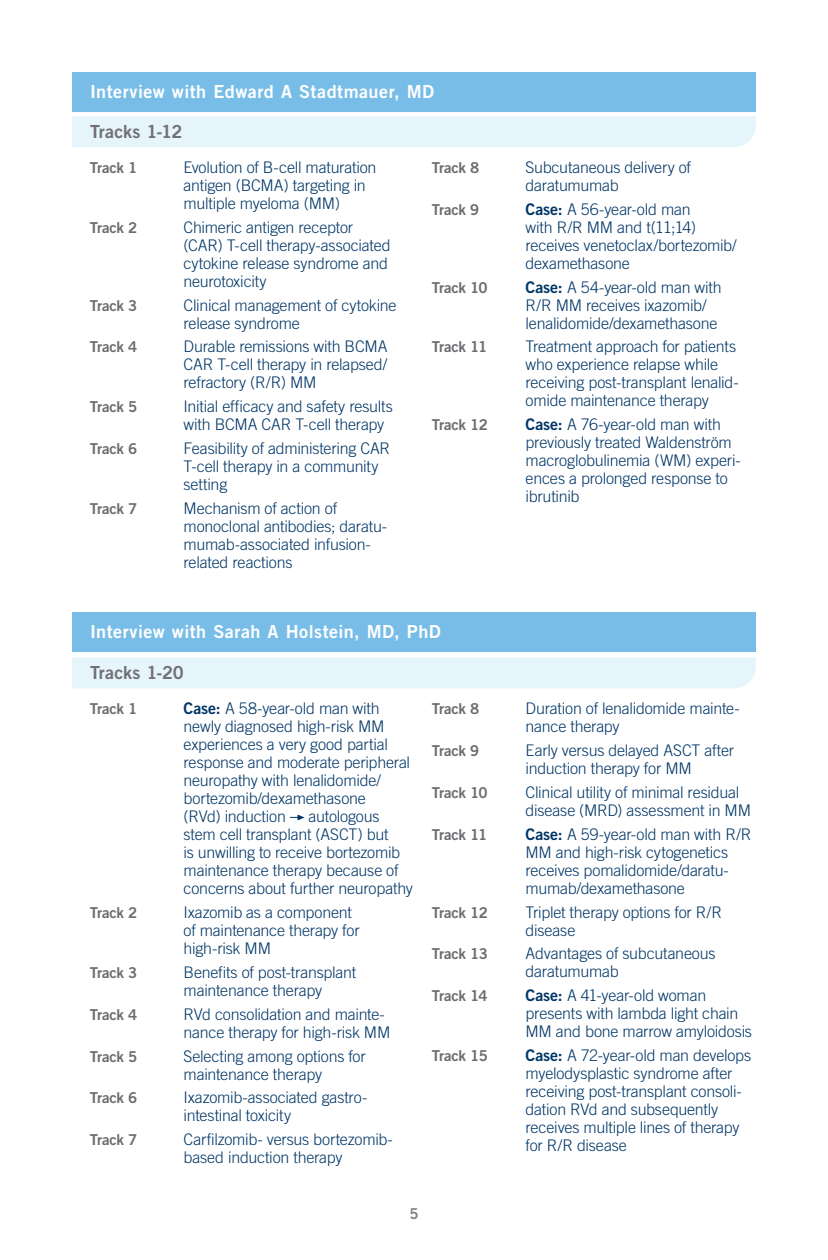
<style>
.page{position:relative;width:828px;height:1260px;background:#fff}
.page>*{position:absolute;margin:0;border:0;box-sizing:border-box;transform-origin:0 0}
._07A__Section_Subhea{font:18px "Trade Gothic LT Std Bd 2";letter-spacing:.025em;color:#fff}
._05__Main_HEADER{font:18px "Trade Gothic LT Std Bd 2";color:#717074}
._08__INTVW__CD_Track{font:300 16px/18px "Trade Gothic LT Std";letter-spacing:-.015em;color:#003667}
._08__INTVW__CD_Track-2{font:15px "Trade Gothic LT Std Bd 2";letter-spacing:-.025em;color:#6c6d70}
.t1{font:15px "Trade Gothic LT Std Bd 2";color:#808285}
.s1{font-family:"Trade Gothic LT Std Bd 2";font-weight:400}
</style>
<div class="page">
<div style="left:72px;top:116px;width:684px;height:31px;background:#e6f4fb"></div>
<div style="left:72px;top:657px;width:684px;height:31px;background:#e6f4fb"></div>
<div style="left:72px;top:72px;width:684px;height:40px;background:#78bde8"></div>
<svg style="left:290px;top:814px;width:14px;height:6px"></svg>
<div style="left:72px;top:612px;width:684px;height:40px;background:#78bde8"></div>
<p class="_07A__Section_Subhea" style="left:90px;top:81px;width:346px">Interview with Edward A Stadtmauer, MD</p>
<p class="_05__Main_HEADER" style="left:90px;top:120px;width:94px">Tracks 1-12</p>
<p class="_08__INTVW__CD_Track-2" style="left:90px;top:159px;width:49px">Track 1</p>
<p class="_08__INTVW__CD_Track" style="left:184px;top:158px;width:194px">Evolution of B-cell maturation antigen (BCMA) targeting in multiple myeloma (MM)</p>
<p class="_08__INTVW__CD_Track-2" style="left:90px;top:218px;width:49px">Track 2</p>
<p class="_08__INTVW__CD_Track" style="left:184px;top:218px;width:209px">Chimeric antigen receptor (CAR) T-cell therapy-associated cytokine release syndrome and neurotoxicity</p>
<p class="_08__INTVW__CD_Track-2" style="left:90px;top:296px;width:49px">Track 3</p>
<p class="_08__INTVW__CD_Track" style="left:184px;top:296px;width:214px">Clinical management of cytokine release syndrome</p>
<p class="_08__INTVW__CD_Track-2" style="left:90px;top:338px;width:49px">Track 4</p>
<p class="_08__INTVW__CD_Track" style="left:184px;top:338px;width:205px;text-align:justify">Durable remissions with BCMA CAR T-cell therapy in relapsed/ refractory (R/R) MM</p>
<p class="_08__INTVW__CD_Track-2" style="left:90px;top:398px;width:49px">Track 5</p>
<p class="_08__INTVW__CD_Track" style="left:184px;top:397px;width:211px">Initial efficacy and safety results with BCMA CAR T-cell therapy</p>
<p class="_08__INTVW__CD_Track-2" style="left:90px;top:439px;width:49px">Track 6</p>
<p class="_08__INTVW__CD_Track" style="left:184px;top:439px;width:208px">Feasibility of administering CAR<br>T-cell therapy in a community setting</p>
<p class="_08__INTVW__CD_Track-2" style="left:90px;top:499px;width:49px">Track 7</p>
<p class="_08__INTVW__CD_Track" style="left:184px;top:499px;width:205px">Mechanism of action of monoclonal antibodies; daratu&shy;mumab-associated infusion&shy;related reactions</p>
<p class="_08__INTVW__CD_Track-2" style="left:432px;top:159px;width:49px">Track 8</p>
<p class="_08__INTVW__CD_Track" style="left:526px;top:158px;width:167px">Subcutaneous delivery of daratumumab</p>
<p class="_08__INTVW__CD_Track-2" style="left:432px;top:200px;width:49px">Track 9</p>
<p class="_08__INTVW__CD_Track" style="left:526px;top:200px;width:213px"><span class="s1">Case:</span> A 56-year-old man<br>with R/R MM and t(11;14) receives venetoclax/bortezomib/ dexamethasone</p>
<p class="_08__INTVW__CD_Track-2" style="left:432px;top:278px;width:57px">Track 10</p>
<p class="_08__INTVW__CD_Track" style="left:526px;top:278px;width:198px"><span class="s1">Case:</span> A 54-year-old man with<br>R/R MM receives ixazomib/ lenalidomide/dexamethasone</p>
<p class="_08__INTVW__CD_Track-2" style="left:432px;top:338px;width:57px">Track 11</p>
<p class="_08__INTVW__CD_Track" style="left:526px;top:338px;width:215px">Treatment approach for patients who experience relapse while receiving post-transplant lenalid&shy;omide maintenance therapy</p>
<p class="_08__INTVW__CD_Track-2" style="left:432px;top:416px;width:57px">Track 12</p>
<p class="_08__INTVW__CD_Track" style="left:526px;top:415px;width:217px"><span class="s1">Case:</span> A 76-year-old man with previously treated Waldenström macroglobulinemia (WM) experi&shy;ences a prolonged response to ibrutinib</p>
<p class="_07A__Section_Subhea" style="left:90px;top:621px;width:352px">Interview with Sarah A Holstein, MD, PhD</p>
<p class="_05__Main_HEADER" style="left:90px;top:661px;width:95px">Tracks 1-20</p>
<p class="_08__INTVW__CD_Track-2" style="left:90px;top:700px;width:49px">Track 1</p>
<p class="_08__INTVW__CD_Track" style="left:184px;top:700px;width:228px"><span class="s1">Case:</span> A 58-year-old man with newly diagnosed high-risk MM experiences a very good partial response and moderate peripheral neuropathy with lenalidomide/ bortezomib/dexamethasone<br>(RVd) induction</p>
<p class="_08__INTVW__CD_Track" style="left:184px;top:808px;width:231px;text-indent:125px">autologous stem cell transplant (ASCT) but<br>is unwilling to receive bortezomib maintenance therapy because of concerns about further neuropathy</p>
<p class="_08__INTVW__CD_Track-2" style="left:90px;top:904px;width:49px">Track 2</p>
<p class="_08__INTVW__CD_Track" style="left:184px;top:903px;width:178px">Ixazomib as a component of maintenance therapy for high-risk MM</p>
<p class="_08__INTVW__CD_Track-2" style="left:90px;top:963px;width:49px">Track 3</p>
<p class="_08__INTVW__CD_Track" style="left:184px;top:963px;width:174px">Benefits of post-transplant maintenance therapy</p>
<p class="_08__INTVW__CD_Track-2" style="left:90px;top:1005px;width:49px">Track 4</p>
<p class="_08__INTVW__CD_Track" style="left:184px;top:1005px;width:208px">RVd consolidation and mainte&shy;nance therapy for high-risk MM</p>
<p class="_08__INTVW__CD_Track-2" style="left:90px;top:1047px;width:49px">Track 5</p>
<p class="_08__INTVW__CD_Track" style="left:184px;top:1047px;width:184px">Selecting among options for maintenance therapy</p>
<p class="_08__INTVW__CD_Track-2" style="left:90px;top:1089px;width:49px">Track 6</p>
<p class="_08__INTVW__CD_Track" style="left:184px;top:1088px;width:185px">Ixazomib-associated gastro&shy;intestinal toxicity</p>
<p class="_08__INTVW__CD_Track-2" style="left:90px;top:1130px;width:49px">Track 7</p>
<p class="_08__INTVW__CD_Track" style="left:184px;top:1130px;width:211px">Carfilzomib- versus bortezomib&shy;based induction therapy</p>
<p class="_08__INTVW__CD_Track-2" style="left:432px;top:700px;width:49px">Track 8</p>
<p class="_08__INTVW__CD_Track" style="left:526px;top:700px;width:216px">Duration of lenalidomide mainte&shy;nance therapy</p>
<p class="_08__INTVW__CD_Track-2" style="left:432px;top:742px;width:49px">Track 9</p>
<p class="_08__INTVW__CD_Track" style="left:526px;top:741px;width:210px">Early versus delayed ASCT after induction therapy for MM</p>
<p class="_08__INTVW__CD_Track-2" style="left:432px;top:783px;width:57px">Track 10</p>
<p class="_08__INTVW__CD_Track" style="left:526px;top:783px;width:227px">Clinical utility of minimal residual disease (MRD) assessment in MM</p>
<p class="_08__INTVW__CD_Track-2" style="left:432px;top:825px;width:57px">Track 11</p>
<p class="_08__INTVW__CD_Track" style="left:526px;top:825px;width:227px"><span class="s1">Case:</span> A 59-year-old man with R/R<br>MM and high-risk cytogenetics receives pomalidomide/daratu&shy;mumab/dexamethasone</p>
<p class="_08__INTVW__CD_Track-2" style="left:432px;top:903px;width:57px">Track 12</p>
<p class="_08__INTVW__CD_Track" style="left:526px;top:903px;width:198px">Triplet therapy options for R/R disease</p>
<p class="_08__INTVW__CD_Track-2" style="left:432px;top:945px;width:58px">Track 13</p>
<p class="_08__INTVW__CD_Track" style="left:526px;top:944px;width:191px">Advantages of subcutaneous daratumumab</p>
<p class="_08__INTVW__CD_Track-2" style="left:432px;top:986px;width:57px">Track 14</p>
<p class="_08__INTVW__CD_Track" style="left:526px;top:986px;width:228px"><span class="s1">Case:</span> A 41-year-old woman presents with lambda light chain<br>MM and bone marrow amyloidosis</p>
<p class="_08__INTVW__CD_Track-2" style="left:432px;top:1046px;width:57px">Track 15</p>
<p class="_08__INTVW__CD_Track" style="left:526px;top:1046px;width:227px"><span class="s1">Case:</span> A 72-year-old man develops myelodysplastic syndrome after receiving post-transplant consoli&shy;dation RVd and subsequently receives multiple lines of therapy for R/R disease</p>
<p class="t1" style="left:409px;top:1205px;width:11px">5</p>
</div>
